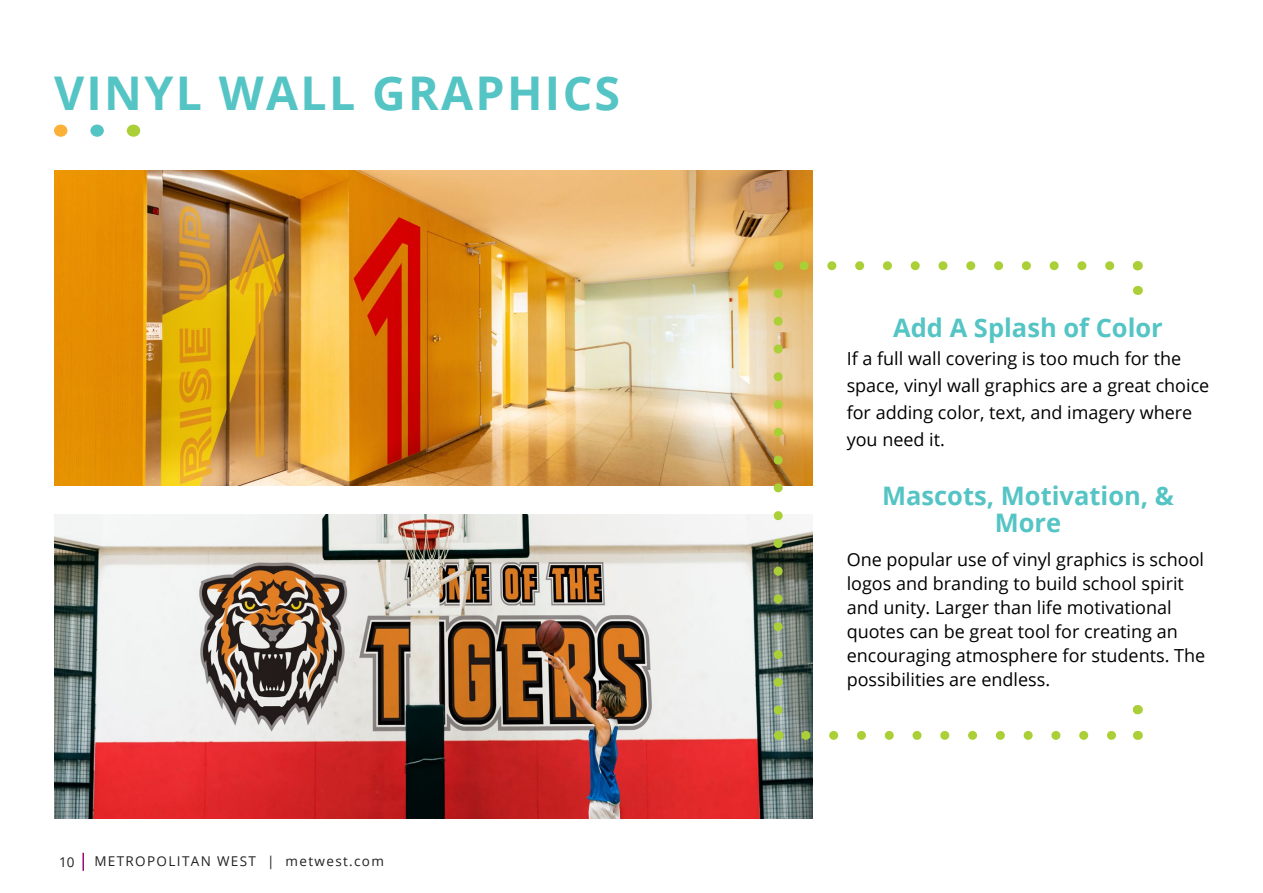
<style>
.page{position:relative;width:1263px;height:893px;background:#fff}
.page>*{position:absolute;margin:0;border:0;box-sizing:border-box;transform-origin:0 0}
.t1{font:700 46.5px "Open Sans";letter-spacing:.05em;color:#55c4c5}
.t2{font:700 25.5px/27px "Open Sans";color:#55c4c5;text-align:center}
.t3{font:18px/24px "Open Sans";color:#000}
.t4{font:13.5px "Open Sans";letter-spacing:.1em;color:#222223}
</style>
<div class="page">
<img style="left:54px;top:515px;width:759px;height:304px">
<img style="left:54px;top:171px;width:759px;height:314px">
<svg style="left:792px;top:261px;width:318px;height:9px"></svg>
<img style="left:774px;top:293px;width:9px;height:429px">
<svg style="left:806px;top:731px;width:310px;height:9px"></svg>
<svg style="left:1133px;top:261px;width:9px;height:10px"></svg>
<svg style="left:1133px;top:705px;width:9px;height:10px"></svg>
<svg style="left:82px;top:853px;width:2px;height:18px"></svg>
<div style="left:90px;top:125px;width:14px;height:12px;background:#55c4c5;border-radius:50%"></div>
<div style="left:127px;top:125px;width:13px;height:12px;background:#abd037;border-radius:50%"></div>
<div style="left:54px;top:125px;width:13px;height:12px;background:#fbb038;border-radius:50%"></div>
<h1 class="t1" style="left:54px;top:60px;width:568px">VINYL WALL GRAPHICS</h1>
<p class="t4" style="left:59px;top:853px;width:17px">10</p>
<p class="t4" style="left:94px;top:852px;width:291px">METROPOLITAN WEST | metwest.com</p>
<h2 class="t2" style="left:893px;top:313px;width:271px">Add A Splash of Color</h2>
<p class="t3" style="left:847px;top:344px;width:364px;line-height:27px">If a full wall covering is too much for the space, vinyl wall graphics are a great choice for adding color, text, and imagery where you need it.</p>
<h2 class="t2" style="left:882px;top:481px;width:293px">Mascots, Motivation, &amp;<br>More</h2>
<p class="t3" style="left:847px;top:547px;width:360px">One popular use of vinyl graphics is school logos and branding to build school spirit and unity. Larger than life motivational quotes can be great tool for creating an encouraging atmosphere for students. The possibilities are endless.</p>
</div>
